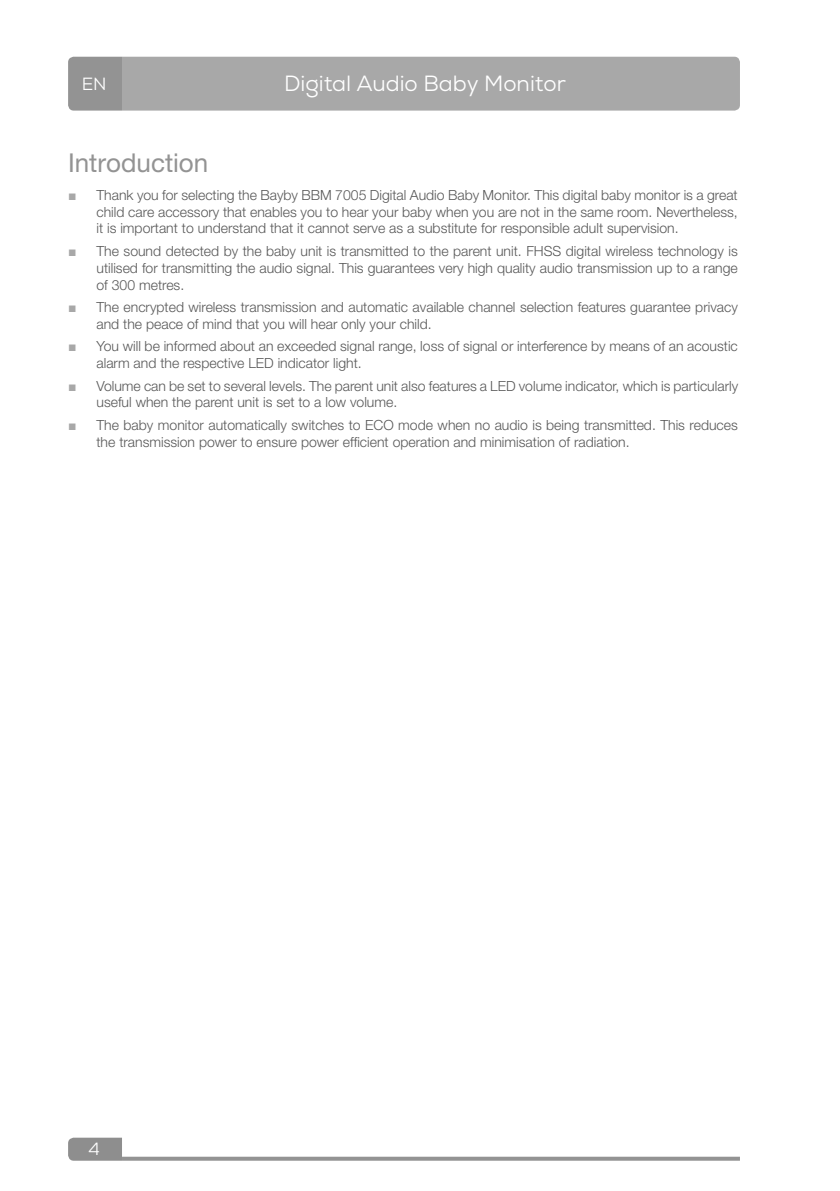
<style>
.page{position:relative;width:840px;height:1191px;background:#fff}
.page>*{position:absolute;margin:0;border:0;box-sizing:border-box;transform-origin:0 0}
.t1{font:26px "Helvetica Neue LT Pro";color:#939393}
.t2{font:22px "Nexa";color:#fff}
.t3{font:17.6px "Nexa";color:#fff}
.t4{font:300 14px/16.8px "Helvetica Neue LT Pro";color:#585858}
.s1{font-family:"Arial";font-weight:400;color:#a8a8a8}
</style>
<div class="page">
<svg style="left:122px;top:1156px;width:617px;height:4px;background:#a6a6a6"></svg>
<svg style="left:68px;top:57px;width:671px;height:54px;background:#a7a7a7"></svg>
<svg style="left:68px;top:1137px;width:54px;height:23px"></svg>
<p class="t3" style="left:82px;top:73px;width:26px">EN</p>
<h2 class="t2" style="left:284px;top:70px;width:283px">Digital Audio Baby Monitor</h2>
<h1 class="t1" style="left:68px;top:147px;width:142px">Introduction</h1>
<p class="t4" style="left:96px;top:186px;width:642px;text-align:justify;text-indent:-28px"><span class="s1">■</span> Thank you for selecting the Bayby BBM 7005 Digital Audio Baby Monitor. This digital baby monitor is a great child care accessory that enables you to hear your baby when you are not in the same room. Nevertheless, it is important to understand that it cannot serve as a substitute for responsible adult supervision.</p>
<p class="t4" style="left:96px;top:242px;width:642px;text-align:justify;text-indent:-28px"><span class="s1">■</span> The sound detected by the baby unit is transmitted to the parent unit. FHSS digital wireless technology is utilised for transmitting the audio signal. This guarantees very high quality audio transmission up to a range of 300 metres.</p>
<p class="t4" style="left:96px;top:298px;width:642px;text-indent:-28px"><span class="s1">■</span> The encrypted wireless transmission and automatic available channel selection features guarantee privacy and the peace of mind that you will hear only your child.</p>
<p class="t4" style="left:96px;top:338px;width:642px;text-indent:-28px"><span class="s1">■</span> You will be informed about an exceeded signal range, loss of signal or interference by means of an acoustic alarm and the respective LED indicator light.</p>
<p class="t4" style="left:96px;top:377px;width:642px;text-indent:-28px"><span class="s1">■</span> Volume can be set to several levels. The parent unit also features a LED volume indicator, which is particularly useful when the parent unit is set to a low volume.</p>
<p class="t4" style="left:96px;top:416px;width:642px;text-indent:-28px"><span class="s1">■</span> The baby monitor automatically switches to ECO mode when no audio is being transmitted. This reduces the transmission power to ensure power efficient operation and minimisation of radiation.</p>
<p class="t3" style="left:88px;top:1138px;width:13px">4</p>
</div>
